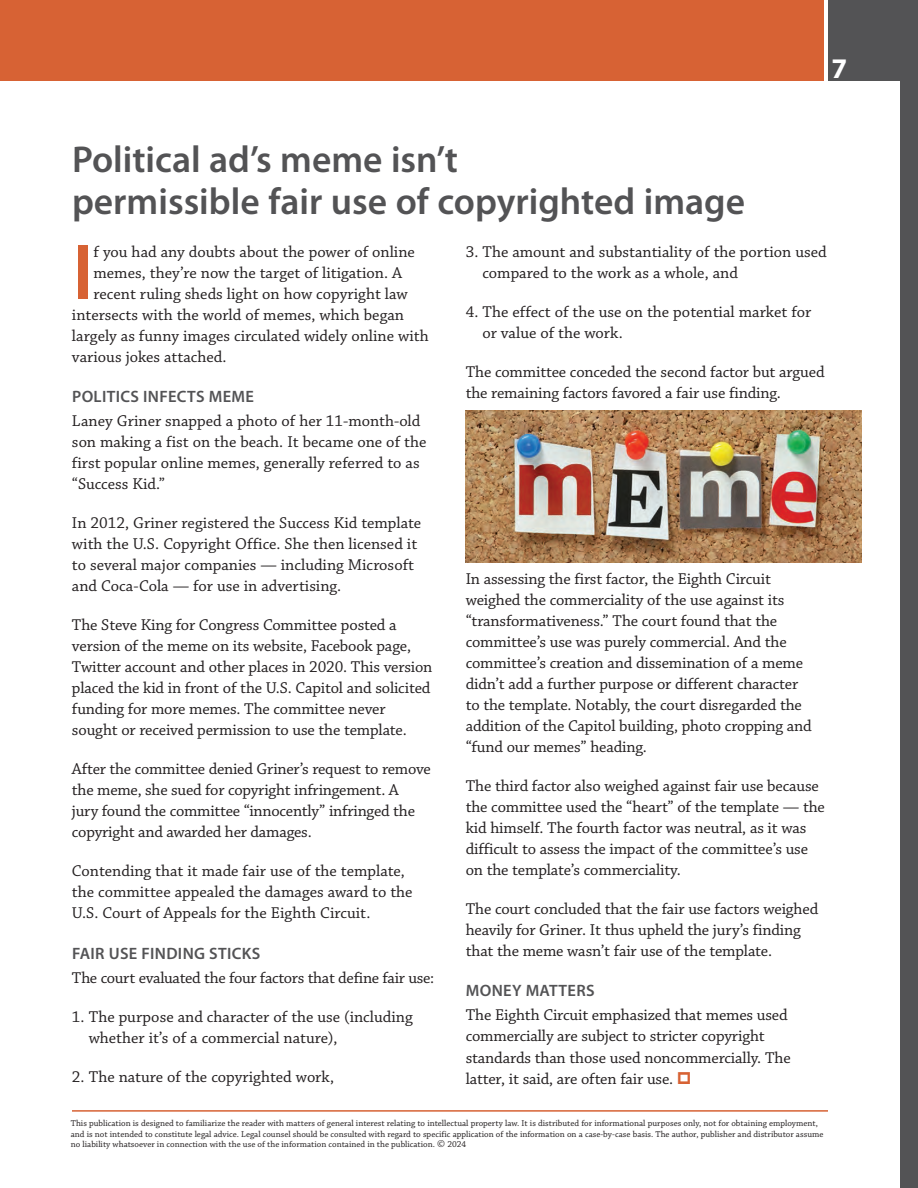
<style>
.page{position:relative;width:918px;height:1188px;background:#fff}
.page>*{position:absolute;margin:0;border:0;box-sizing:border-box;transform-origin:0 0}
.t1{font:600 78.75px "Myriad Pro";color:#d76234}
.t2{font:600 37.5px/42px "Myriad Pro";color:#535355}
.t3{font:700 28.5px "Myriad Pro";color:#fff}
.t4{font:16.5px/21px "Chaparral Pro";letter-spacing:-.01em;color:#231f20}
.t5{font:600 16.5px "Myriad Pro";letter-spacing:.02em;color:#535355}
.t6{font:9px/10.5px "Chaparral Pro";color:#231f20}
.s1{font-size:10.5px}
</style>
<div class="page">
<div style="left:0;top:0;width:824px;height:81px;background:#d76234"></div>
<div style="left:828px;top:0;width:90px;height:81px;background:#535355"></div>
<div style="left:900px;top:72px;width:18px;height:1116px;background:#535355"></div>
<hr style="left:72px;top:1110px;width:756px;height:2px;background:#d76234">
<img style="left:466px;top:411px;width:396px;height:151px">
<h2 class="t2" style="left:72px;top:139px;width:675px">Political ad’s meme isn’t<br>permissible fair use of copyrighted image</h2>
<h3 class="t3" style="left:831px;top:52px;width:17px">7</h3>
<h1 class="t1" style="left:73px;top:229px;width:22px">I</h1>
<p class="t4" style="left:94px;top:242px;width:323px">f you had any doubts about the power of online</p>
<p class="t4" style="left:94px;top:263px;width:310px">memes, they’re now the target of litigation. A</p>
<p class="t4" style="left:94px;top:284px;width:316px">recent ruling sheds light on how copyright law</p>
<p class="t4" style="left:72px;top:305px;width:334px">intersects with the world of memes, which began</p>
<p class="t4" style="left:72px;top:326px;width:358px">largely as funny images circulated widely online with</p>
<p class="t4" style="left:72px;top:347px;width:156px">various jokes attached.</p>
<p class="t5" style="left:72px;top:388px;width:183px">POLITICS INFECTS MEME</p>
<p class="t4" style="left:72px;top:411px;width:356px">Laney Griner snapped a photo of her 11-month-old son making a fist on the beach. It became one of the first popular online memes, generally referred to as “Success Kid.”</p>
<p class="t4" style="left:72px;top:513px;width:351px">In 2012, Griner registered the Success Kid template with the U.S. Copyright Office. She then licensed it to several major companies — including Microsoft and Coca-Cola — for use in advertising.</p>
<p class="t4" style="left:72px;top:615px;width:362px">The Steve King for Congress Committee posted a version of the meme on its website, Facebook page, Twitter account and other places in 2020. This version placed the kid in front of the U.S. Capitol and solicited funding for more memes. The committee never sought or received permission to use the template.</p>
<p class="t4" style="left:72px;top:759px;width:360px">After the committee denied Griner’s request to remove the meme, she sued for copyright infringement. A<br>jury found the committee “innocently” infringed the copyright and awarded her damages.</p>
<p class="t4" style="left:72px;top:861px;width:342px">Contending that it made fair use of the template, the committee appealed the damages award to the<br>U.S. Court of Appeals for the Eighth Circuit.</p>
<p class="t5" style="left:72px;top:944px;width:190px">FAIR USE FINDING STICKS</p>
<p class="t4" style="left:72px;top:968px;width:364px">The court evaluated the four factors that define fair use:</p>
<p class="t4" style="left:89px;top:1007px;width:326px;text-indent:-17px">1. The purpose and character of the use (including whether it’s of a commercial nature),</p>
<p class="t4" style="left:72px;top:1067px;width:264px">2. The nature of the copyrighted work,</p>
<p class="t4" style="left:482px;top:242px;width:346px;text-indent:-17px">3. The amount and substantiality of the portion used compared to the work as a whole, and</p>
<p class="t4" style="left:482px;top:302px;width:330px;text-indent:-17px">4. The effect of the use on the potential market for or value of the work.</p>
<p class="t4" style="left:466px;top:362px;width:360px">The committee conceded the second factor but argued the remaining factors favored a fair use finding.</p>
<p class="t4" style="left:466px;top:569px;width:348px">In assessing the first factor, the Eighth Circuit weighed the commerciality of the use against its “transformativeness.” The court found that the committee’s use was purely commercial. And the committee’s creation and dissemination of a meme didn’t add a further purpose or different character to the template. Notably, the court disregarded the addition of the Capitol building, photo cropping and “fund our memes” heading.</p>
<p class="t4" style="left:466px;top:776px;width:361px">The third factor also weighed against fair use because the committee used the “heart” of the template — the kid himself. The fourth factor was neutral, as it was difficult to assess the impact of the committee’s use on the template’s commerciality.</p>
<p class="t4" style="left:466px;top:899px;width:354px">The court concluded that the fair use factors weighed heavily for Griner. It thus upheld the jury’s finding that the meme wasn’t fair use of the template.</p>
<p class="t5" style="left:466px;top:982px;width:130px">MONEY MATTERS</p>
<p class="t4" style="left:466px;top:1005px;width:326px">The Eighth Circuit emphasized that memes used commercially are subject to stricter copyright standards than those used noncommercially. The latter, it said, are often fair use.</p>
<p class="t6" style="left:71px;top:1119px;width:754px">This publication is designed to familiarize the reader with matters of general interest relating to intellectual property law. It is distributed for informational purposes only, not for obtaining employment, and is not intended to constitute legal advice. Legal counsel should be consulted with regard to specific application of the information on a case-by-case basis. The author, publisher and distributor assume no liability whatsoever in connection with the use of the information contained in the publication. <span class="s1">©</span> 2024</p>
</div>
